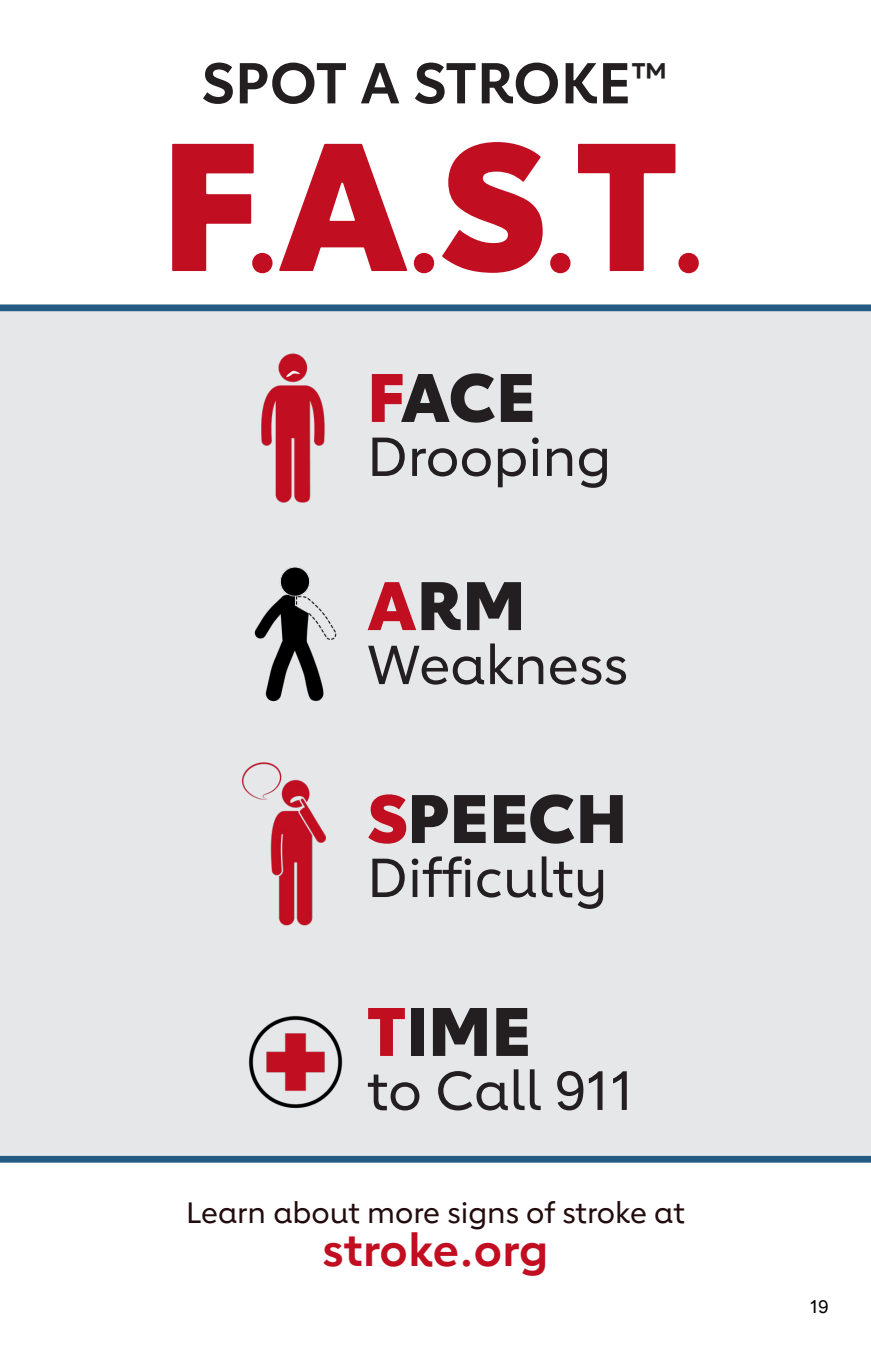
<style>
.page{position:relative;width:871px;height:1357px;background:#fff}
.page>*{position:absolute;margin:0;border:0;box-sizing:border-box;transform-origin:0 0}
.t1{font:800 67.5px "Lub Dub";color:#231f20}
.t2{font:700 56.7px "Lub Dub";letter-spacing:.005em;color:#231f20}
.t3{font:500 54px "Lub Dub";color:#231f20}
.t4{font:700 45px "Lub Dub";color:#c10e21}
.t5{font:500 29.25px "Lub Dub";color:#220b0d}
.t6{font:500 18px "Lub Dub";color:#000}
.s1{color:#c10e21}
</style>
<div class="page">
<div style="left:0;top:311px;width:871px;height:848px;background:#e6e7e9"></div>
<div style="left:0;top:304px;width:871px;height:7px;background:#245b84"></div>
<div style="left:0;top:1156px;width:871px;height:6px;background:#245b84"></div>
<img style="left:261px;top:353px;width:64px;height:150px">
<img style="left:254px;top:567px;width:83px;height:135px">
<img style="left:241px;top:762px;width:86px;height:164px">
<img style="left:248px;top:1015px;width:95px;height:94px">
<svg style="left:172px;top:144px;width:235px;height:130px"></svg>
<svg style="left:413px;top:252px;width:22px;height:22px"></svg>
<svg style="left:442px;top:142px;width:101px;height:131px"></svg>
<svg style="left:550px;top:252px;width:21px;height:22px"></svg>
<svg style="left:578px;top:144px;width:121px;height:130px"></svg>
<p class="t2" style="left:201px;top:49px;width:469px">SPOT A STROKE<sup>™</sup></p>
<p class="t1" style="left:367px;top:357px;width:170px"><span class="s1">F</span>ACE</p>
<p class="t3" style="left:367px;top:425px;width:246px">Drooping</p>
<p class="t1" style="left:367px;top:565px;width:160px"><span class="s1">A</span>RM</p>
<p class="t3" style="left:367px;top:633px;width:262px">Weakness</p>
<p class="t1" style="left:367px;top:778px;width:262px"><span class="s1">S</span>PEECH</p>
<p class="t3" style="left:367px;top:846px;width:242px">Difficulty</p>
<p class="t1" style="left:367px;top:990px;width:166px"><span class="s1">T</span>IME</p>
<p class="t3" style="left:367px;top:1059px;width:269px">to Call 911</p>
<p class="t5" style="left:186px;top:1195px;width:500px">Learn about more signs of stroke at</p>
<p class="t4" style="left:323px;top:1223px;width:227px">stroke.org</p>
<p class="t6" style="left:810px;top:1296px;width:20px">19</p>
</div>
